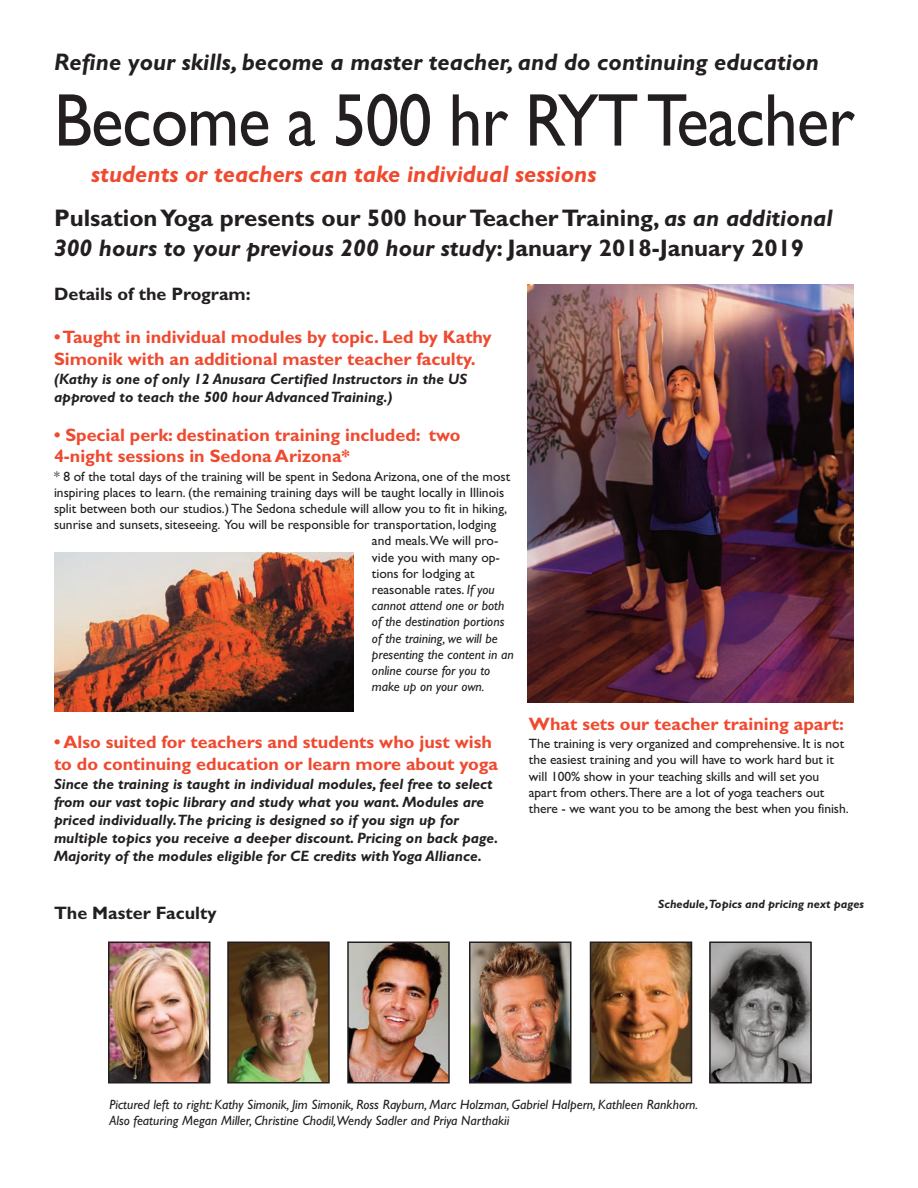
<style>
.page{position:relative;width:918px;height:1188px;background:#fff}
.page>*{position:absolute;margin:0;border:0;box-sizing:border-box;transform-origin:0 0}
.t1{font:75px "Gill Sans";letter-spacing:-.015em;color:#231f20;scale:.9 1}
.t2{font:700 24px/30.9px "Gill Sans";color:#231f20}
.t3{font:italic 700 24px "Gill Sans";color:#231f20}
.t4{font:italic 700 24px "Gill Sans";color:#ef4a30}
.t5{font:700 18px/21.6px "Gill Sans";color:#ef4a30}
.t6{font:700 18px "Gill Sans";color:#231f20}
.t7{font:700 18px "Gill Sans";color:#ef4a30}
.t8{font:italic 700 15px/18px "Gill Sans";color:#231f20}
.t9{font:13.5px/16.2px "Gill Sans";color:#231f20}
.t10{font:italic 13.5px/16.2px "Gill Sans";color:#231f20}
.t11{font:italic 700 12px "Gill Sans";color:#231f20}
.s1{font-style:italic}
</style>
<div class="page">
<img style="left:528px;top:285px;width:325px;height:417px">
<img style="left:54px;top:552px;width:300px;height:159px">
<img style="left:111px;top:945px;width:96px;height:135px">
<div style="left:108px;top:942px;width:102px;height:141px;border:2px solid #231f20"></div>
<img style="left:230px;top:945px;width:97px;height:135px">
<div style="left:227px;top:942px;width:103px;height:141px;border:2px solid #231f20"></div>
<img style="left:350px;top:945px;width:97px;height:135px">
<div style="left:347px;top:942px;width:103px;height:141px;border:2px solid #231f20"></div>
<img style="left:472px;top:945px;width:97px;height:135px">
<div style="left:469px;top:942px;width:103px;height:141px;border:2px solid #231f20"></div>
<img style="left:593px;top:945px;width:96px;height:135px">
<div style="left:590px;top:942px;width:102px;height:141px;border:2px solid #231f20"></div>
<img style="left:712px;top:945px;width:97px;height:135px">
<div style="left:709px;top:942px;width:103px;height:141px;border:2px solid #231f20"></div>
<h2 class="t3" style="left:54px;top:53px;width:766px">Refine your skills, become a master teacher, and do continuing education</h2>
<h1 class="t1" style="left:54px;top:76px;width:891px">Become a 500 hr RYT Teacher</h1>
<h2 class="t4" style="left:91px;top:165px;width:507px">students or teachers can take individual sessions</h2>
<h2 class="t2" style="left:54px;top:204px;width:780px">Pulsation Yoga presents our 500 hour Teacher Training, <span class="s1">as an additional<br>300 hours to your previous 200 hour study</span>: January 2018-January 2019</h2>
<h3 class="t6" style="left:54px;top:287px;width:198px">Details of the Program:</h3>
<h3 class="t5" style="left:54px;top:328px;width:439px">• Taught in individual modules by topic. Led by Kathy<br>Simonik with an additional master teacher faculty.</h3>
<p class="t8" style="left:54px;top:372px;width:415px">(Kathy is one of only 12 Anusara Certified Instructors in the US approved to teach the 500 hour Advanced Training.)</p>
<h3 class="t5" style="left:54px;top:425px;width:408px">• Special perk: destination training included: two<br>4-night sessions in Sedona Arizona*</h3>
<p class="t9" style="left:54px;top:469px;width:458px">* 8 of the total days of the training will be spent in Sedona Arizona, one of the most</p>
<p class="t9" style="left:54px;top:485px;width:452px">inspiring places to learn. (the remaining training days will be taught locally in Illinois</p>
<p class="t9" style="left:54px;top:502px;width:455px">split between both our studios.) The Sedona schedule will allow you to fit in hiking,</p>
<p class="t9" style="left:54px;top:518px;width:444px">sunrise and sunsets, siteseeing. You will be responsible for transportation, lodging</p>
<p class="t9" style="left:372px;top:534px;width:128px">and meals.We will pro-</p>
<p class="t9" style="left:372px;top:550px;width:129px">vide you with many op-</p>
<p class="t9" style="left:372px;top:566px;width:104px">tions for lodging at</p>
<p class="t9" style="left:372px;top:583px;width:124px">reasonable rates. <span class="s1">If you</span></p>
<p class="t10" style="left:372px;top:599px;width:134px">cannot attend one or both</p>
<p class="t10" style="left:372px;top:615px;width:134px">of the destination portions</p>
<p class="t10" style="left:372px;top:631px;width:127px">of the training, we will be</p>
<p class="t10" style="left:372px;top:647px;width:143px">presenting the content in an</p>
<p class="t10" style="left:372px;top:664px;width:120px">online course for you to</p>
<p class="t10" style="left:372px;top:680px;width:114px">make up on your own.</p>
<h3 class="t5" style="left:54px;top:733px;width:446px">• Also suited for teachers and students who just wish to do continuing education or learn more about yoga</h3>
<p class="t8" style="left:54px;top:777px;width:446px">Since the training is taught in individual modules, feel free to select from our vast topic library and study what you want. Modules are priced individually.The pricing is designed so if you sign up for multiple topics you receive a deeper discount. Pricing on back page.<br>Majority of the modules eligible for CE credits with Yoga Alliance.</p>
<h3 class="t6" style="left:54px;top:906px;width:164px">The Master Faculty</h3>
<h3 class="t7" style="left:529px;top:713px;width:317px">What sets our teacher training apart:</h3>
<p class="t9" style="left:529px;top:735px;width:321px">The training is very organized and comprehensive. It is not the easiest training and you will have to work hard but it will 100% show in your teaching skills and will set you apart from others.There are a lot of yoga teachers out there - we want you to be among the best when you finish.</p>
<p class="t11" style="left:658px;top:899px;width:207px">Schedule,Topics and pricing next pages</p>
<p class="t10" style="left:110px;top:1097px;width:590px">Pictured left to right: Kathy Simonik, Jim Simonik, Ross Rayburn, Marc Holzman, Gabriel Halpern, Kathleen Rankhorn.<br>Also featuring Megan Miller, Christine Chodil,Wendy Sadler and Priya Narthakii</p>
</div>
